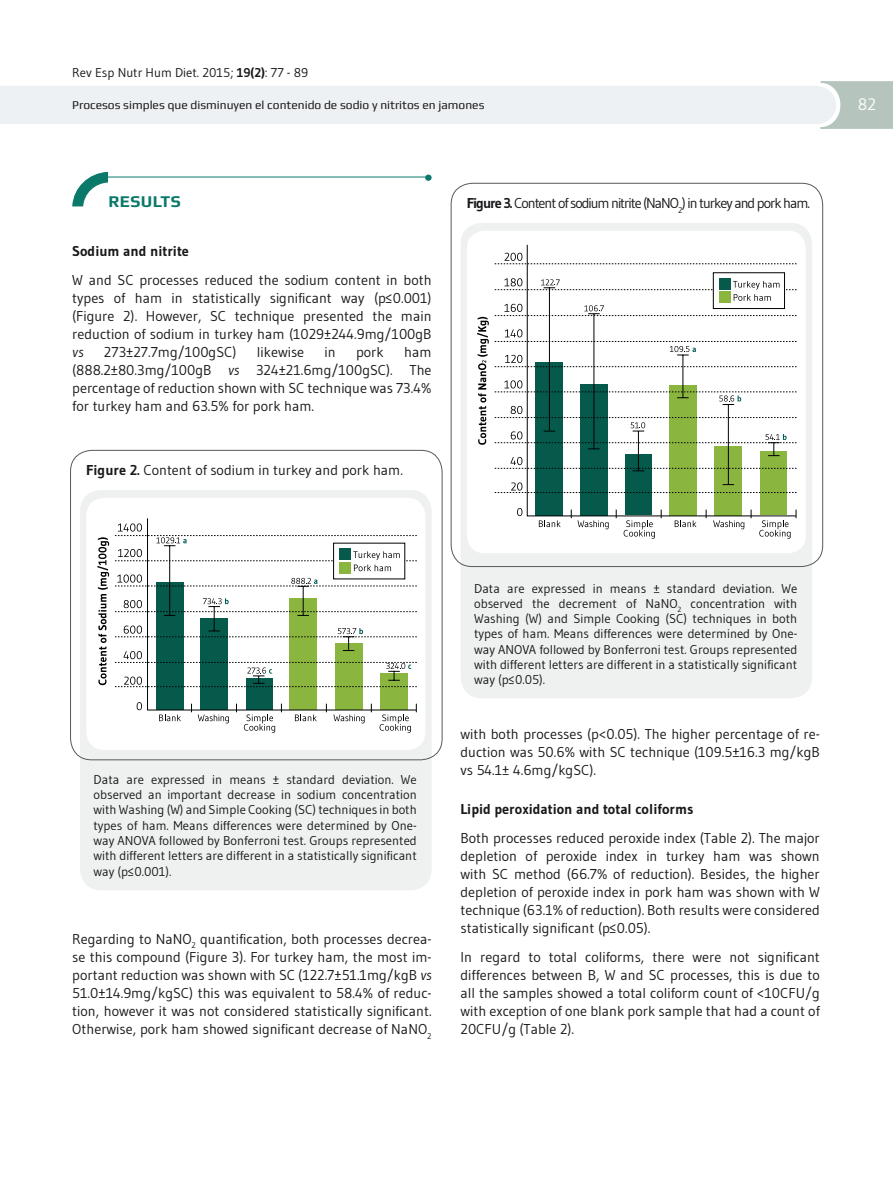
<style>
.page{position:relative;width:893px;height:1191px;background:#fff}
.page>*{position:absolute;margin:0;border:0;box-sizing:border-box;transform-origin:0 0}
.t1{font:700 16.5px "Play";letter-spacing:.03em;color:#0a7969}
.t2{font:16.5px "Gudea";color:#fff}
.t3{font:14.25px/18px "Gudea";color:#1a181b;text-align:justify}
.t4{font:14.25px "Gudea";letter-spacing:-.07em;color:#1a181b}
.t5{font:700 14.25px "Gudea";color:#1a181b}
.t6{font:italic 14.25px "Gudea";color:#1a181b}
.t7{font:12.75px/15.3px "Gudea";color:#1a181b;text-align:justify}
.t8{font:12px "Play";color:#1a181b}
.s1{font-weight:700}
.s2{font-style:italic}
</style>
<div class="page">
<svg style="left:0;top:81px;width:893px;height:48px"></svg>
<hr style="left:101px;top:177px;width:325px;height:1px;background:#0a7969">
<div style="left:425px;top:175px;width:7px;height:6px;background:#0a7969;border-radius:50%"></div>
<svg style="left:72px;top:171px;width:37px;height:36px"></svg>
<div style="left:80px;top:490px;width:352px;height:400px;background:#eef1f0;border-radius:21px"></div>
<div style="left:70px;top:450px;width:372px;height:310px;border:1px solid #59595b;border-radius:21px"></div>
<div style="left:86px;top:498px;width:339px;height:252px;background:#fff;border-radius:18px"></div>
<svg style="left:147px;top:518px;width:270px;height:193px"></svg>
<svg style="left:137px;top:702px;width:5px;height:8px"></svg>
<svg style="left:159px;top:714px;width:22px;height:7px"></svg>
<svg style="left:97px;top:537px;width:12px;height:148px"></svg>
<svg style="left:198px;top:714px;width:31px;height:9px"></svg>
<svg style="left:244px;top:714px;width:31px;height:19px"></svg>
<svg style="left:295px;top:714px;width:22px;height:7px"></svg>
<svg style="left:333px;top:714px;width:32px;height:9px"></svg>
<svg style="left:380px;top:703px;width:37px;height:30px"></svg>
<svg style="left:115px;top:523px;width:302px;height:164px"></svg>
<div style="left:340px;top:562px;width:11px;height:11px;background:#8ab63f"></div>
<div style="left:461px;top:223px;width:351px;height:475px;background:#eef1f0;border-radius:21px"></div>
<div style="left:467px;top:231px;width:339px;height:322px;background:#fff;border-radius:18px"></div>
<svg style="left:526px;top:244px;width:271px;height:273px"></svg>
<svg style="left:517px;top:508px;width:5px;height:8px"></svg>
<svg style="left:539px;top:520px;width:22px;height:7px"></svg>
<svg style="left:477px;top:317px;width:12px;height:128px"></svg>
<hr style="left:549px;top:288px;width:1px;height:142px;background:#010203">
<svg style="left:571px;top:509px;width:38px;height:20px"></svg>
<svg style="left:624px;top:520px;width:31px;height:19px"></svg>
<svg style="left:675px;top:520px;width:21px;height:7px"></svg>
<svg style="left:713px;top:520px;width:31px;height:9px"></svg>
<svg style="left:759px;top:509px;width:38px;height:30px"></svg>
<hr style="left:593px;top:314px;width:1px;height:134px;background:#010203">
<hr style="left:682px;top:355px;width:1px;height:42px;background:#010203">
<svg style="left:495px;top:329px;width:301px;height:38px"></svg>
<hr style="left:728px;top:404px;width:1px;height:80px;background:#010203">
<svg style="left:495px;top:482px;width:301px;height:11px"></svg>
<svg style="left:495px;top:380px;width:301px;height:91px"></svg>
<svg style="left:495px;top:253px;width:301px;height:11px"></svg>
<div style="left:713px;top:272px;width:72px;height:37px;background:linear-gradient(to right,#fff,#fff)"></div>
<svg style="left:495px;top:278px;width:301px;height:38px"></svg>
<div style="left:720px;top:292px;width:11px;height:11px;background:#8ab63f"></div>
<p class="t7" style="left:72px;top:65px;width:237px">Rev Esp Nutr Hum Diet. 2015; <span class="s1">19(2)</span>: 77 - 89</p>
<p class="t8" style="left:72px;top:98px;width:414px">Procesos simples que disminuyen el contenido de sodio y nitritos en jamones</p>
<p class="t2" style="left:858px;top:94px;width:20px">82</p>
<p class="t1" style="left:108px;top:191px;width:74px">RESULTS</p>
<p class="t5" style="left:72px;top:242px;width:118px">Sodium and nitrite</p>
<p class="t3" style="left:72px;top:270px;width:361px">W and SC processes reduced the sodium content in both types of ham in statistically significant way (p≤0.001) (Figure 2). However, SC technique presented the main reduction of sodium in turkey ham (1029±244.9mg/100gB</p>
<p class="t6" style="left:72px;top:343px;width:13px">vs</p>
<p class="t3" style="left:104px;top:342px;width:134px">273±27.7mg/100gSC)</p>
<p class="t3" style="left:257px;top:342px;width:49px">likewise</p>
<p class="t3" style="left:325px;top:342px;width:13px">in</p>
<p class="t3" style="left:356px;top:342px;width:29px">pork</p>
<p class="t3" style="left:72px;top:342px;width:361px;text-indent:332px">ham (888.2±80.3mg/100gB <span class="s2">vs</span> 324±21.6mg/100gSC). The percentage of reduction shown with SC technique was 73.4% for turkey ham and 63.5% for pork ham.</p>
<p class="t3" style="left:86px;top:461px;width:318px"><span class="s1">Figure 2.</span> Content of sodium in turkey and pork ham.</p>
<p class="t4" style="left:467px;top:194px;width:345px"><span class="s1">Figure 3.</span> Content of sodium nitrite (NaNO<sub>2</sub>) in turkey and pork ham.</p>
<p class="t7" style="left:94px;top:771px;width:325px">Data are expressed in means ± standard deviation. We observed an important decrease in sodium concentration with Washing (W) and Simple Cooking (SC) techniques in both types of ham. Means differences were determined by One&shy;way ANOVA followed by Bonferroni test. Groups represented with different letters are different in a statistically significant way (p≤0.001).</p>
<p class="t3" style="left:72px;top:929px;width:361px">Regarding to NaNO<sub>2</sub> quantification, both processes decrea&shy;se this compound (Figure 3). For turkey ham, the most im&shy;portant reduction was shown with SC (122.7±51.1mg/kgB <span class="s2">vs </span>51.0±14.9mg/kgSC) this was equivalent to 58.4% of reduc&shy;tion, however it was not considered statistically significant.<br>Otherwise, pork ham showed significant decrease of NaNO<sub>2</sub></p>
<p class="t7" style="left:474px;top:580px;width:325px">Data are expressed in means ± standard deviation. We observed the decrement of NaNO<sub>2</sub> concentration with Washing (W) and Simple Cooking (SC) techniques in both types of ham. Means differences were determined by One&shy;way ANOVA followed by Bonferroni test. Groups represented with different letters are different in a statistically significant way (p≤0.05).</p>
<p class="t3" style="left:461px;top:724px;width:361px">with both processes (p&lt;0.05). The higher percentage of re&shy;duction was 50.6% with SC technique (109.5±16.3 mg/kgB vs 54.1± 4.6mg/kgSC).</p>
<p class="t5" style="left:461px;top:800px;width:234px">Lipid peroxidation and total coliforms</p>
<p class="t3" style="left:461px;top:828px;width:361px">Both processes reduced peroxide index (Table 2). The major depletion of peroxide index in turkey ham was shown with SC method (66.7% of reduction). Besides, the higher depletion of peroxide index in pork ham was shown with W technique (63.1% of reduction). Both results were considered statistically significant (p≤0.05).</p>
<p class="t3" style="left:461px;top:947px;width:361px">In regard to total coliforms, there were not significant differences between B, W and SC processes, this is due to all the samples showed a total coliform count of &lt;10CFU/g with exception of one blank pork sample that had a count of 20CFU/g (Table 2).</p>
</div>
